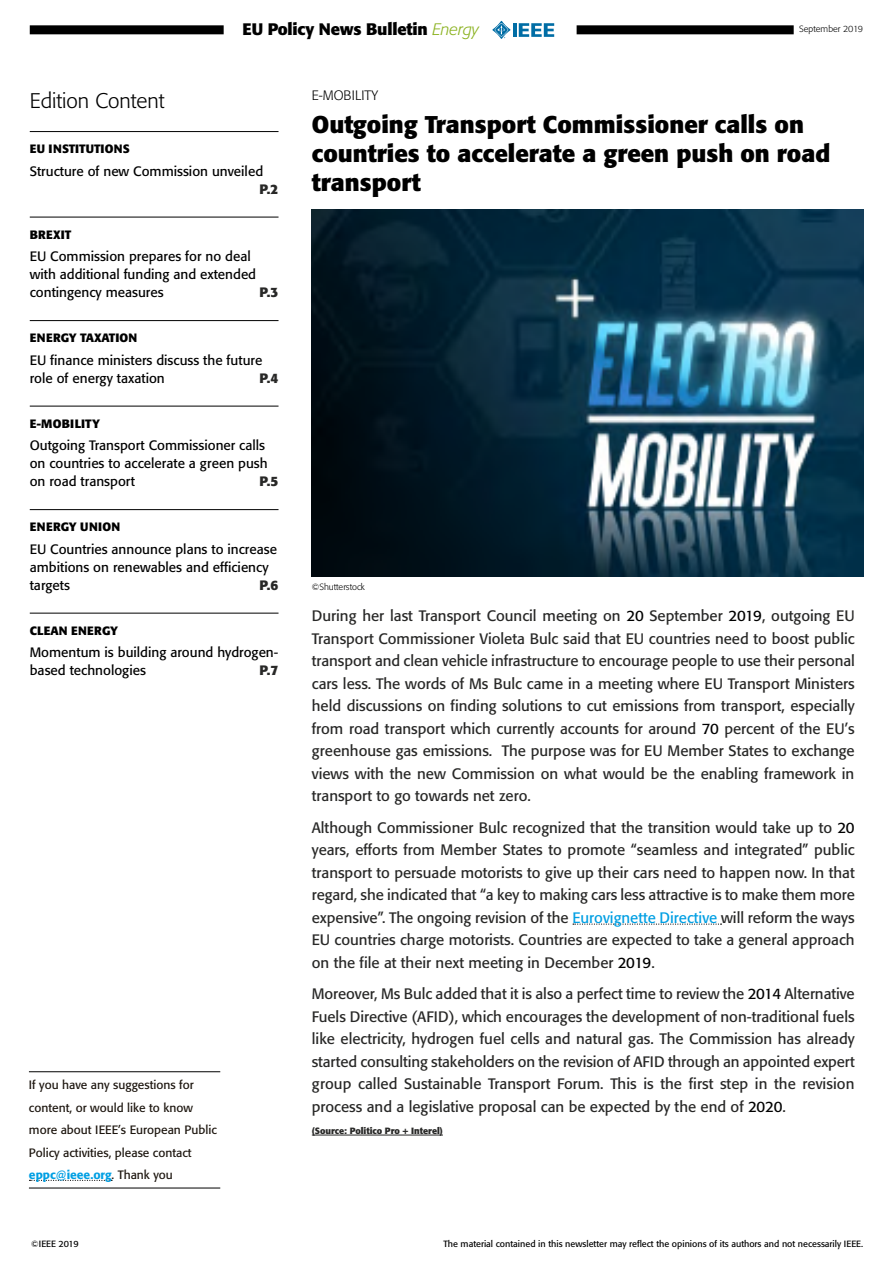
<style>
.page{position:relative;width:893px;height:1263px;background:#fff}
.page>*{position:absolute;margin:0;border:0;box-sizing:border-box;transform-origin:0 0}
.t1{font:700 24px/28.8px "Formata";color:#000}
.t2{font:300 21px "Formata";color:#000}
.t3{font:700 16.5px "Formata";letter-spacing:-.01em;color:#000}
.t4{font:15px/22.5px "Formata";color:#282827;text-align:justify}
.t5{font:13.5px/18px "Formata";color:#000}
.t6{font:700 13.5px "Formata";color:#282827}
.t7{font:300 13.5px "Formata";color:#000}
.t8{font:12px/22.5px "Formata";color:#1d160f}
.t9{font:700 12px "Formata";letter-spacing:.02em;color:#000}
.t10{font:700 12px "Formata";color:#000}
.t11{font:9px "Formata";color:#000}
.t12{font:700 9px "Formata";color:#282827}
.t13{font:300 9px "Formata";color:#000}
.s1{font-weight:300;font-style:italic;color:#8bb220}
.s2{font-weight:500;color:#009fe3}
.s3{color:#000}
.s4{color:#009fe3}
</style>
<div class="page">
<div style="left:30px;top:25px;width:194px;height:9px;background:#000"></div>
<div style="left:577px;top:25px;width:217px;height:9px;background:#000"></div>
<svg style="left:492px;top:21px;width:19px;height:18px"></svg>
<hr style="left:513px;top:23px;width:4px;height:14px;background:#006da5">
<svg style="left:519px;top:23px;width:35px;height:14px"></svg>
<hr style="left:29px;top:1071px;width:191px;height:1px;background:#000">
<hr style="left:29px;top:1188px;width:191px;height:1px;background:#000">
<svg style="left:29px;top:1180px;width:83px;height:1px"></svg>
<hr style="left:30px;top:131px;width:249px;height:1px;background:#000">
<hr style="left:30px;top:217px;width:249px;height:1px;background:#000">
<hr style="left:30px;top:320px;width:249px;height:1px;background:#000">
<hr style="left:30px;top:406px;width:249px;height:1px;background:#000">
<hr style="left:30px;top:509px;width:249px;height:1px;background:#000">
<hr style="left:30px;top:613px;width:249px;height:1px;background:#000">
<svg style="left:573px;top:923px;width:148px;height:2px"></svg>
<hr style="left:312px;top:1135px;width:131px;height:1px;background:#282827">
<img style="left:312px;top:209px;width:551px;height:368px">
<p class="t3" style="left:242px;top:19px;width:238px">EU Policy News Bulletin <span class="s1">Energy</span></p>
<p class="t13" style="left:799px;top:24px;width:65px">September 2019</p>
<h2 class="t2" style="left:30px;top:88px;width:136px">Edition Content</h2>
<p class="t9" style="left:30px;top:141px;width:102px">EU INSTITUTIONS</p>
<p class="t5" style="left:30px;top:162px;width:235px">Structure of new Commission unveiled</p>
<p class="t6" style="left:259px;top:180px;width:21px">P.2</p>
<p class="t9" style="left:30px;top:227px;width:43px">BREXIT</p>
<p class="t5" style="left:30px;top:247px;width:228px">EU Commission prepares for no deal with additional funding and extended contingency measures</p>
<p class="t6" style="left:259px;top:284px;width:21px">P.3</p>
<p class="t10" style="left:30px;top:330px;width:109px">ENERGY TAXATION</p>
<p class="t5" style="left:30px;top:351px;width:234px">EU finance ministers discuss the future role of energy taxation</p>
<p class="t6" style="left:259px;top:369px;width:21px">P.4</p>
<p class="t9" style="left:30px;top:416px;width:72px">E-MOBILITY</p>
<p class="t5" style="left:30px;top:436px;width:239px">Outgoing Transport Commissioner calls on countries to accelerate a green push on road transport</p>
<p class="t6" style="left:259px;top:473px;width:21px">P.5</p>
<p class="t9" style="left:30px;top:519px;width:92px">ENERGY UNION</p>
<p class="t5" style="left:30px;top:540px;width:249px">EU Countries announce plans to increase ambitions on renewables and efficiency targets</p>
<p class="t6" style="left:259px;top:576px;width:21px">P.6</p>
<p class="t10" style="left:30px;top:623px;width:90px">CLEAN ENERGY</p>
<p class="t5" style="left:30px;top:643px;width:250px">Momentum is building around hydrogen&shy;based technologies</p>
<p class="t6" style="left:259px;top:662px;width:21px">P.7</p>
<p class="t8" style="left:29px;top:1073px;width:189px">If you have any suggestions for content, or would like to know more about IEEE’s European Public<br>Policy activities, please contact <span class="s2">eppc@ieee.org</span>. Thank you</p>
<p class="t7" style="left:312px;top:87px;width:68px">E-MOBILITY</p>
<h1 class="t1" style="left:312px;top:110px;width:520px">Outgoing Transport Commissioner calls on countries to accelerate a green push on road transport</h1>
<p class="t13" style="left:312px;top:581px;width:55px">©Shutterstock</p>
<p class="t4" style="left:312px;top:604px;width:545px">During her last Transport Council meeting on <span class="s3">20</span> September <span class="s3">2019</span>, outgoing EU Transport Commissioner Violeta Bulc said that EU countries need to boost public transport and clean vehicle infrastructure to encourage people to use their personal cars less. The words of Ms Bulc came in a meeting where EU Transport Ministers held discussions on finding solutions to cut emissions from transport, especially from road transport which currently accounts for around <span class="s3">70</span> percent of the EU’s greenhouse gas emissions. The purpose was for EU Member States to exchange views with the new Commission on what would be the enabling framework in transport to go towards net zero.</p>
<p class="t4" style="left:312px;top:816px;width:544px">Although Commissioner Bulc recognized that the transition would take up to <span class="s3">20 </span>years, efforts from Member States to promote “seamless and integrated” public transport to persuade motorists to give up their cars need to happen now. In that regard, she indicated that “a key to making cars less attractive is to make them more expensive”. The ongoing revision of the <span class="s4">Eurovignette Directive</span> will reform the ways EU countries charge motorists. Countries are expected to take a general approach on the file at their next meeting in December <span class="s3">2019</span>.</p>
<p class="t4" style="left:312px;top:982px;width:544px">Moreover, Ms Bulc added that it is also a perfect time to review the <span class="s3">2014</span> Alternative Fuels Directive (AFID), which encourages the development of non-traditional fuels like electricity, hydrogen fuel cells and natural gas. The Commission has already started consulting stakeholders on the revision of AFID through an appointed expert group called Sustainable Transport Forum. This is the first step in the revision process and a legislative proposal can be expected by the end of <span class="s3">2020</span>.</p>
<p class="t12" style="left:312px;top:1125px;width:133px">(Source: Politico Pro + Interel)</p>
<p class="t11" style="left:31px;top:1238px;width:49px">©IEEE 2019</p>
<p class="t11" style="left:443px;top:1238px;width:421px">The material contained in this newsletter may reflect the opinions of its authors and not necessarily IEEE.</p>
</div>
